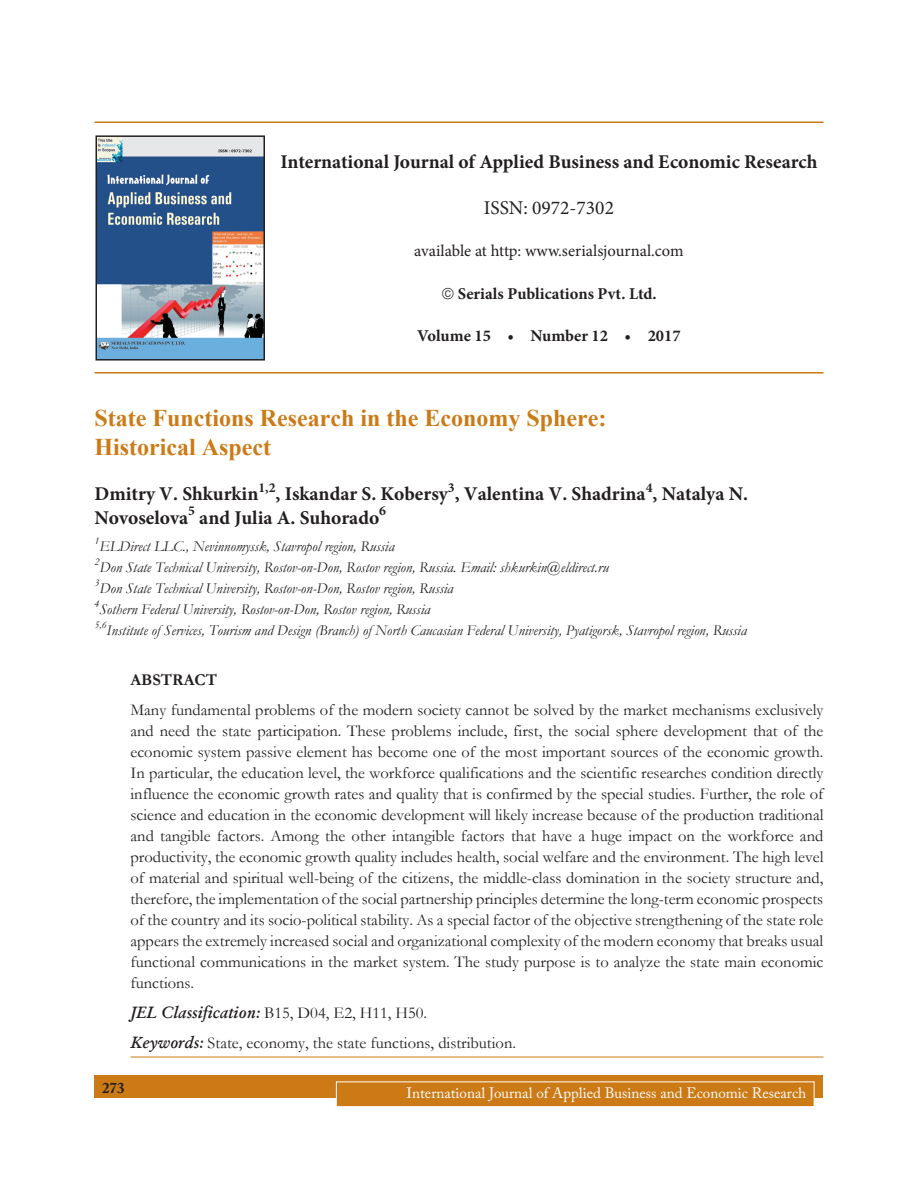
<style>
.page{position:relative;width:918px;height:1188px;background:#fff}
.page>*{position:absolute;margin:0;border:0;box-sizing:border-box;transform-origin:0 0}
.Chapter_Name{font:700 24px/28.8px "Times New Roman";color:#cb7a16}
.Author_Name{font:700 19.5px "Minion Pro";color:#231f20}
.t1{font:19.5px "Minion Pro";color:#231f20}
.Abstract{font:16.5px/21px "Garamond";color:#231f20;text-align:justify}
.Abstract_Below{font:16.5px "Garamond";color:#231f20}
.t2{font:700 16.5px "Minion Pro";color:#231f20}
.t3{font:16.5px "Minion Pro";color:#231f20}
.Abstract_Subhead{font:700 16.5px "Garamond";color:#231f20}
.Footnote{font:italic 15px "Garamond";color:#231f20}
.t4{font:15px "Adobe Caslon Pro";color:#fff}
.t5{font:700 15px "Adobe Caslon Pro";color:#231f20}
.Author_Name-2{font:700 13.65px "Minion Pro";color:#231f20}
.Footnote-2{font:italic 10.5px "Garamond";color:#231f20}
.s1{font-weight:600;font-style:italic}
</style>
<div class="page">
<div style="left:94px;top:1076px;width:730px;height:22px;background:#cb7a16"></div>
<div style="left:336px;top:1082px;width:478px;height:25px;background:#cb7a16"></div>
<div style="left:336px;top:1082px;width:478px;height:25px;border:1px solid #fff"></div>
<hr style="left:130px;top:1057px;width:694px;height:1px;background:#cb7a16">
<hr style="left:94px;top:122px;width:730px;height:1px;background:#cb7a16">
<hr style="left:94px;top:372px;width:730px;height:2px;background:#cb7a16">
<img style="left:98px;top:138px;width:164px;height:220px">
<div style="left:95px;top:135px;width:170px;height:226px;border:2px solid #231f20"></div>
<p class="Author_Name" style="left:281px;top:148px;width:538px">International Journal of Applied Business and Economic Research</p>
<p class="t1" style="left:484px;top:195px;width:132px">ISSN: 0972-7302</p>
<p class="t3" style="left:414px;top:240px;width:271px">available at http: www.serialsjournal.com</p>
<p class="t2" style="left:458px;top:282px;width:200px">Serials Publications Pvt. Ltd.</p>
<p class="t2" style="left:417px;top:324px;width:265px">Volume 15 • Number 12 • 2017</p>
<p class="Chapter_Name" style="left:94px;top:403px;width:513px">State Functions Research in the Economy Sphere:<br>Historical Aspect</p>
<p class="Author_Name" style="left:94px;top:480px;width:165px">Dmitry V. Shkurkin</p>
<p class="Author_Name-2" style="left:258px;top:478px;width:19px">1,2</p>
<p class="Author_Name" style="left:276px;top:480px;width:474px">, Iskandar S. Kobersy , Valentina V. Shadrina , Natalya N.</p>
<p class="Author_Name-2" style="left:448px;top:478px;width:8px">3</p>
<p class="Author_Name-2" style="left:646px;top:478px;width:8px">4</p>
<p class="Author_Name" style="left:94px;top:504px;width:95px">Novoselova</p>
<p class="Author_Name-2" style="left:188px;top:501px;width:8px">5</p>
<p class="Author_Name" style="left:199px;top:504px;width:181px">and Julia A. Suhorado</p>
<p class="Author_Name-2" style="left:379px;top:501px;width:8px">6</p>
<p class="Footnote-2" style="left:94px;top:534px;width:6px">1</p>
<p class="Footnote" style="left:99px;top:536px;width:297px">ELDirect LLC., Nevinnomyssk, Stavropol region, Russia</p>
<p class="Footnote-2" style="left:94px;top:555px;width:6px">2</p>
<p class="Footnote" style="left:99px;top:557px;width:511px">Don State Technical University, Rostov-on-Don, Rostov region, Russia. Email: shkurkin@eldirect.ru</p>
<p class="Footnote-2" style="left:94px;top:576px;width:6px">3</p>
<p class="Footnote" style="left:99px;top:578px;width:355px">Don State Technical University, Rostov-on-Don, Rostov region, Russia</p>
<p class="Footnote-2" style="left:94px;top:597px;width:6px">4</p>
<p class="Footnote" style="left:99px;top:599px;width:332px">Sothern Federal University, Rostov-on-Don, Rostov region, Russia</p>
<p class="Footnote-2" style="left:94px;top:618px;width:14px">5,6</p>
<p class="Footnote" style="left:107px;top:620px;width:642px">Institute of Services, Tourism and Design (Branch) of North Caucasian Federal University, Pyatigorsk, Stavropol region, Russia</p>
<p class="Abstract_Subhead" style="left:130px;top:668px;width:88px">ABSTRACT</p>
<p class="Abstract" style="left:130px;top:699px;width:695px">Many fundamental problems of the modern society cannot be solved by the market mechanisms exclusively and need the state participation. These problems include, first, the social sphere development that of the economic system passive element has become one of the most important sources of the economic growth.<br>In particular, the education level, the workforce qualifications and the scientific researches condition directly influence the economic growth rates and quality that is confirmed by the special studies. Further, the role of science and education in the economic development will likely increase because of the production traditional and tangible factors. Among the other intangible factors that have a huge impact on the workforce and productivity, the economic growth quality includes health, social welfare and the environment. The high level of material and spiritual well-being of the citizens, the middle-class domination in the society structure and, therefore, the implementation of the social partnership principles determine the long-term economic prospects of the country and its socio-political stability. As a special factor of the objective strengthening of the state role appears the extremely increased social and organizational complexity of the modern economy that breaks usual functional communications in the market system. The study purpose is to analyze the state main economic functions.</p>
<p class="Abstract" style="left:130px;top:1002px;width:298px"><span class="s1">JEL Classification:</span> B15, D04, E2, H11, H50.</p>
<p class="Abstract_Below" style="left:130px;top:1031px;width:387px"><span class="s1">Keywords:</span> State, economy, the state functions, distribution.</p>
<p class="t5" style="left:102px;top:1079px;width:24px">273</p>
<p class="t4" style="left:407px;top:1084px;width:401px">International Journal of Applied Business and Economic Research</p>
</div>
